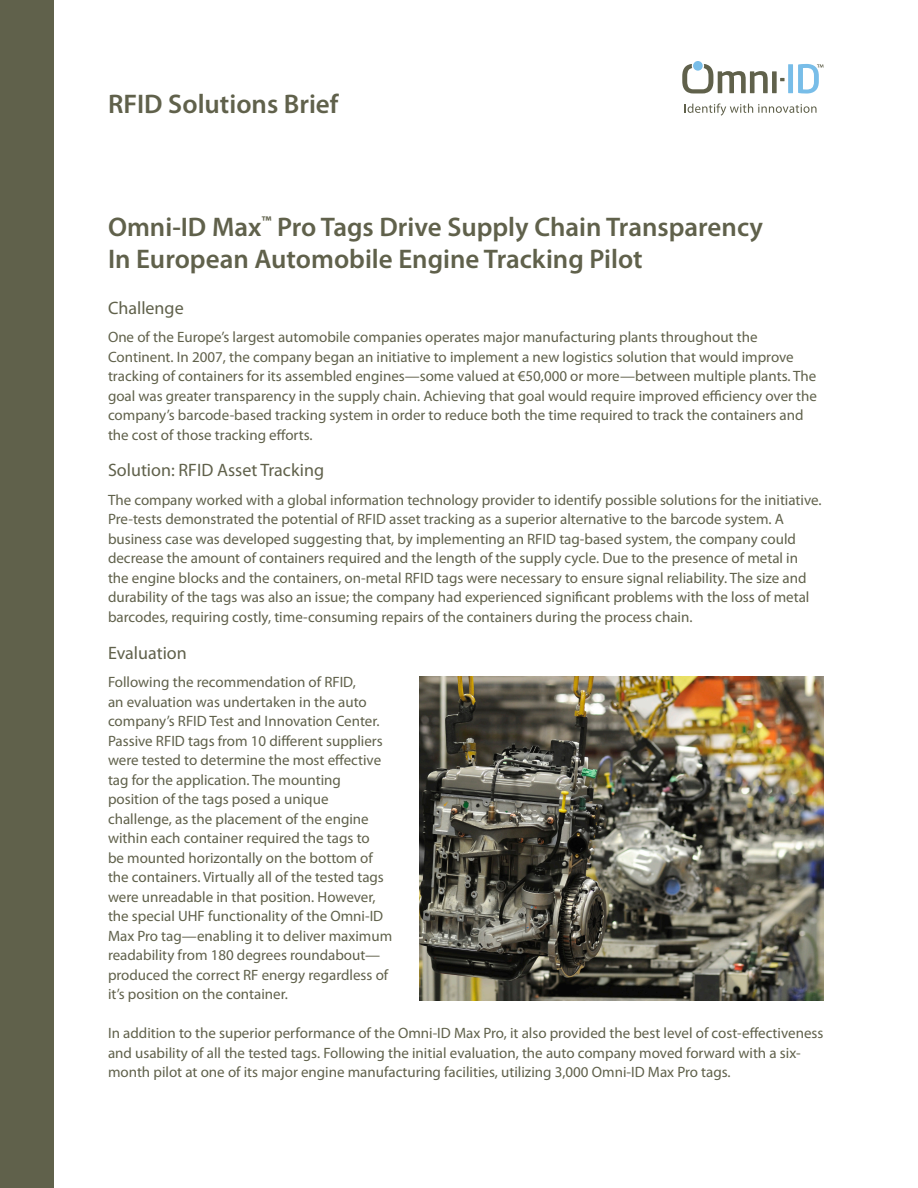
<style>
.page{position:relative;width:918px;height:1188px;background:#fff}
.page>*{position:absolute;margin:0;border:0;box-sizing:border-box;transform-origin:0 0}
.t1{font:600 27px "Myriad Pro";color:#60614b}
.t2{font:18px "Myriad Pro";color:#60614b}
.t3{font:15px/19.5px "Myriad Pro";color:#60614b}
</style>
<div class="page">
<div style="left:0;top:0;width:54px;height:1188px;background:#60614b"></div>
<svg style="left:685px;top:103px;width:132px;height:13px"></svg>
<svg style="left:682px;top:64px;width:86px;height:29px"></svg>
<div style="left:772px;top:71px;width:5px;height:22px;background:#60614b"></div>
<svg style="left:780px;top:78px;width:5px;height:3px"></svg>
<div style="left:788px;top:64px;width:5px;height:29px;background:#78bde8"></div>
<svg style="left:798px;top:64px;width:25px;height:30px"></svg>
<div style="left:693px;top:61px;width:10px;height:10px;background:#78bde8;border-radius:50%"></div>
<img style="left:419px;top:677px;width:405px;height:324px">
<p class="t1" style="left:108px;top:87px;width:232px">RFID Solutions Brief</p>
<p class="t1" style="left:108px;top:210px;width:657px">Omni-ID Max<sup>™</sup> Pro Tags Drive Supply Chain Transparency</p>
<p class="t1" style="left:108px;top:242px;width:536px">In European Automobile Engine Tracking Pilot</p>
<p class="t2" style="left:108px;top:296px;width:77px">Challenge</p>
<p class="t3" style="left:108px;top:327px;width:711px">One of the Europe’s largest automobile companies operates major manufacturing plants throughout the Continent. In 2007, the company began an initiative to implement a new logistics solution that would improve tracking of containers for its assembled engines—some valued at €50,000 or more—between multiple plants. The goal was greater transparency in the supply chain. Achieving that goal would require improved efficiency over the company’s barcode-based tracking system in order to reduce both the time required to track the containers and the cost of those tracking efforts.</p>
<p class="t2" style="left:108px;top:459px;width:218px">Solution: RFID Asset Tracking</p>
<p class="t3" style="left:108px;top:490px;width:715px">The company worked with a global information technology provider to identify possible solutions for the initiative.<br>Pre-tests demonstrated the potential of RFID asset tracking as a superior alternative to the barcode system. A business case was developed suggesting that, by implementing an RFID tag-based system, the company could decrease the amount of containers required and the length of the supply cycle. Due to the presence of metal in the engine blocks and the containers, on-metal RFID tags were necessary to ensure signal reliability. The size and durability of the tags was also an issue; the company had experienced significant problems with the loss of metal barcodes, requiring costly, time-consuming repairs of the containers during the process chain.</p>
<p class="t2" style="left:108px;top:641px;width:80px">Evaluation</p>
<p class="t3" style="left:108px;top:672px;width:286px">Following the recommendation of RFID,<br>an evaluation was undertaken in the auto company’s RFID Test and Innovation Center.<br>Passive RFID tags from 10 different suppliers were tested to determine the most effective tag for the application. The mounting position of the tags posed a unique challenge, as the placement of the engine within each container required the tags to<br>be mounted horizontally on the bottom of the containers. Virtually all of the tested tags were unreadable in that position. However, the special UHF functionality of the Omni-ID Max Pro tag—enabling it to deliver maximum readability from 180 degrees roundabout— produced the correct RF energy regardless of it’s position on the container.</p>
<p class="t3" style="left:108px;top:1023px;width:717px">In addition to the superior performance of the Omni-ID Max Pro, it also provided the best level of cost-effectiveness and usability of all the tested tags. Following the initial evaluation, the auto company moved forward with a six&shy;month pilot at one of its major engine manufacturing facilities, utilizing 3,000 Omni-ID Max Pro tags.</p>
</div>
